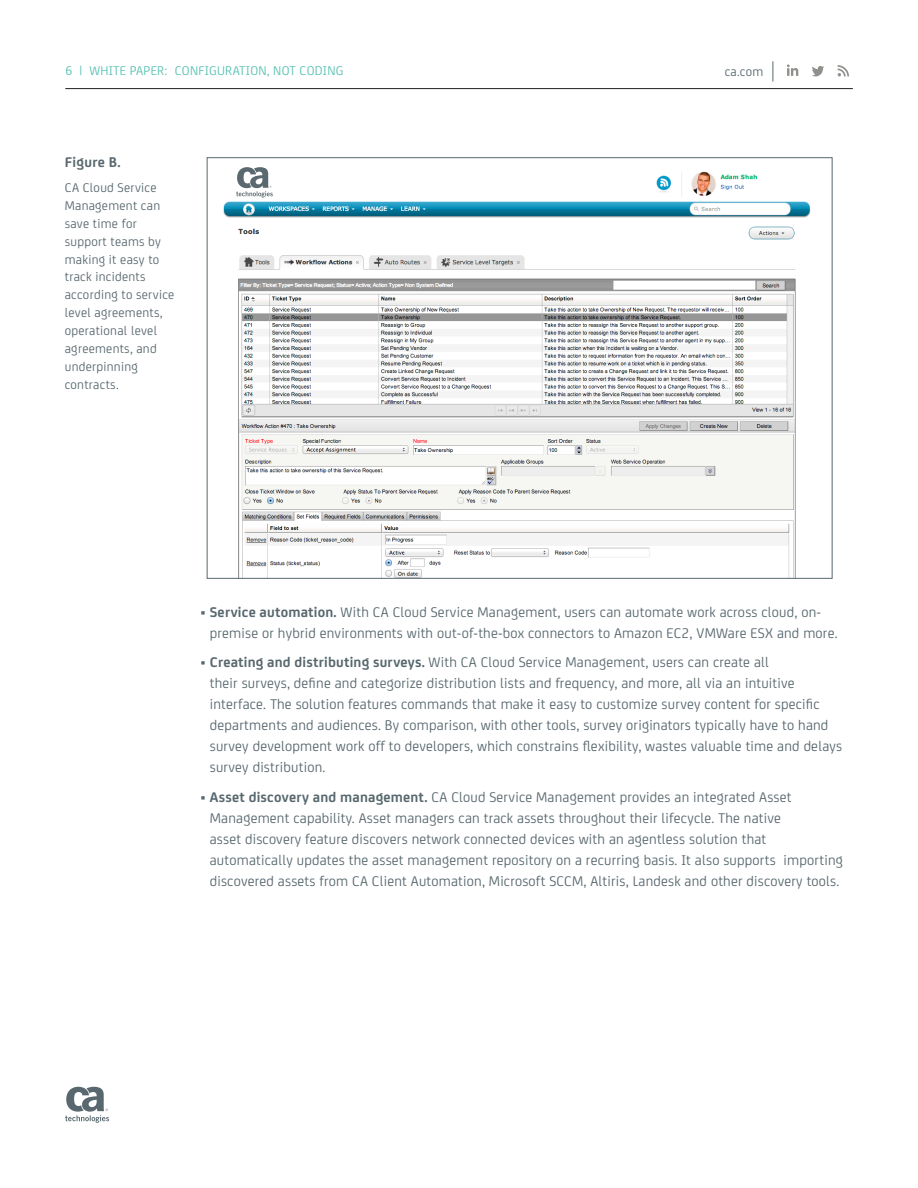
<style>
.page{position:relative;width:918px;height:1188px;background:#fff}
.page>*{position:absolute;margin:0;border:0;box-sizing:border-box;transform-origin:0 0}
.t1{font:15px/21px "CA Sans";letter-spacing:.015em;color:#58686e}
.t2{font:700 15px "CA Sans";letter-spacing:.02em;color:#58686e}
.t3{font:13.5px/18px "CA Sans";letter-spacing:.02em;color:#58686e}
.t4{font:13.5px "CA Sans";letter-spacing:.02em;color:#59c2b4}
.s1{font-weight:700}
</style>
<div class="page">
<hr style="left:65px;top:88px;width:788px;height:1px;background:#231f20">
<svg style="left:773px;top:61px;width:1px;height:21px"></svg>
<svg style="left:787px;top:64px;width:11px;height:12px"></svg>
<svg style="left:838px;top:65px;width:11px;height:11px"></svg>
<svg style="left:812px;top:66px;width:12px;height:10px"></svg>
<svg style="left:65px;top:1087px;width:44px;height:36px"></svg>
<img style="left:223px;top:171px;width:588px;height:406px">
<div style="left:230px;top:163px;width:78px;height:36px;background:#fff"></div>
<svg style="left:236px;top:167px;width:37px;height:31px"></svg>
<p class="t4" style="left:65px;top:61px;width:280px">6 | WHITE PAPER: CONFIGURATION, NOT CODING</p>
<p class="t3" style="left:725px;top:61px;width:40px">ca.com</p>
<p class="t2" style="left:65px;top:151px;width:57px">Figure B.</p>
<p class="t3" style="left:65px;top:177px;width:111px">CA Cloud Service<br>Management can save time for support teams by making it easy to track incidents according to service level agreements, operational level agreements, and underpinning contracts.</p>
<p class="t1" style="left:210px;top:600px;width:629px;text-indent:-9px">• <span class="s1">Service automation.</span> With CA Cloud Service Management, users can automate work across cloud, on&shy;premise or hybrid environments with out-of-the-box connectors to Amazon EC2, VMWare ESX and more.</p>
<p class="t1" style="left:210px;top:651px;width:634px;text-indent:-9px">• <span class="s1">Creating and distributing surveys.</span> With CA Cloud Service Management, users can create all<br>their surveys, define and categorize distribution lists and frequency, and more, all via an intuitive interface. The solution features commands that make it easy to customize survey content for specific departments and audiences. By comparison, with other tools, survey originators typically have to hand survey development work off to developers, which constrains flexibility, wastes valuable time and delays survey distribution.</p>
<p class="t1" style="left:210px;top:786px;width:635px;text-indent:-9px">• <span class="s1">Asset discovery and management.</span> CA Cloud Service Management provides an integrated Asset Management capability. Asset managers can track assets throughout their lifecycle. The native<br>asset discovery feature discovers network connected devices with an agentless solution that automatically updates the asset management repository on a recurring basis. It also supports importing discovered assets from CA Client Automation, Microsoft SCCM, Altiris, Landesk and other discovery tools.</p>
</div>
